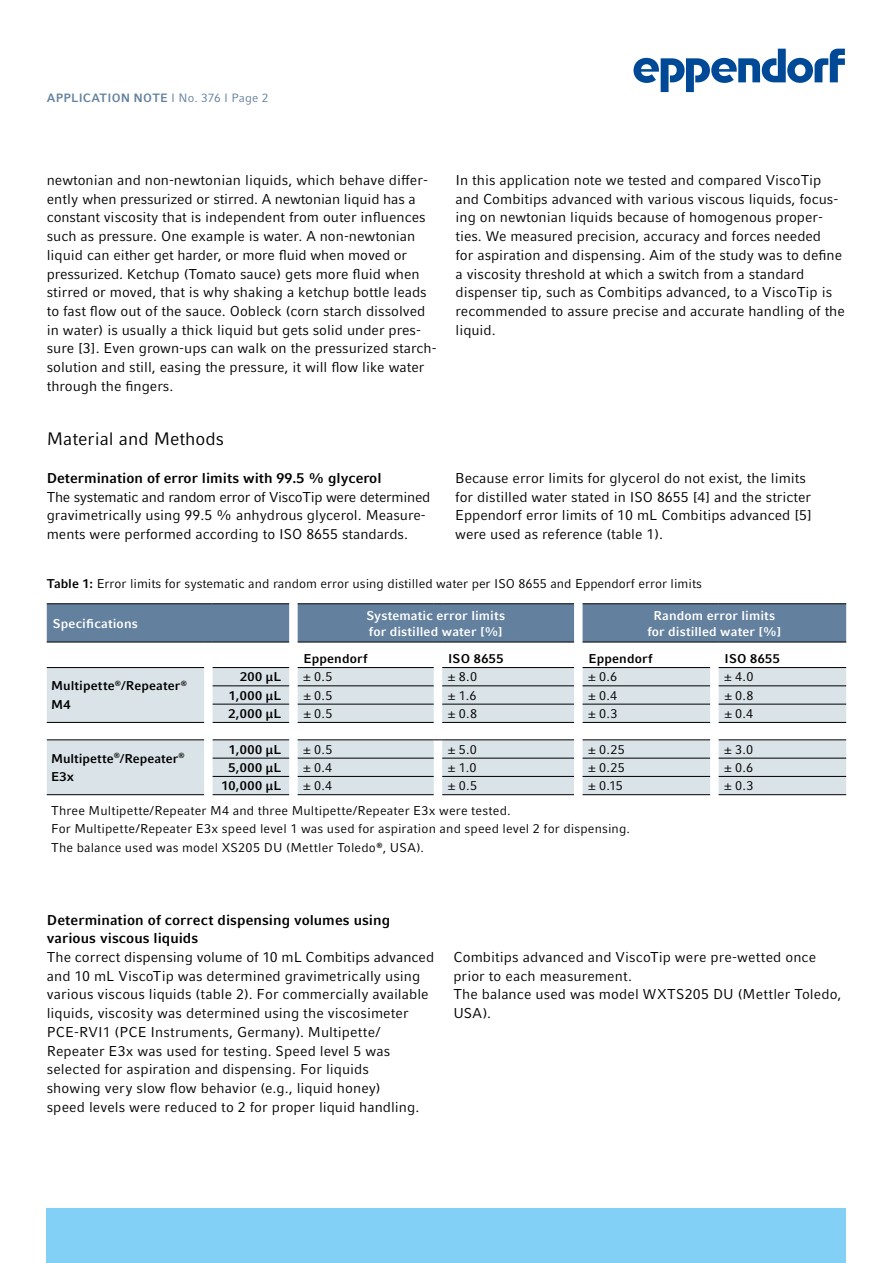
<style>
.page{position:relative;width:893px;height:1263px;background:#fff}
.page>*{position:absolute;margin:0;border:0;box-sizing:border-box;transform-origin:0 0}
.t1{font:18px "Compatil Factfor Eppendorf";color:#000}
.t2{font:14.25px/18.8px "Compatil Factfor Eppendorf";color:#000}
.t3{font:700 14.25px/18.8px "Compatil Factfor Eppendorf";color:#000}
.t4{font:12.75px/18.8px "Compatil Factfor Eppendorf";letter-spacing:.01em;color:#000}
.t5{font:700 12.75px/18.8px "Compatil Factfor Eppendorf";letter-spacing:.01em;color:#000}
.t6{font:700 12.75px/15.8px "Compatil Factfor Eppendorf";letter-spacing:.01em;color:#fff}
.t7{font:700 12px "Compatil Factfor Eppendorf";letter-spacing:.015em;color:#63819e}
.s1{font-weight:400}
.s2{font-weight:700}
</style>
<div class="page">
<div style="left:47px;top:1208px;width:799px;height:55px;background:#82d0f5"></div>
<svg style="left:633px;top:49px;width:212px;height:43px"></svg>
<svg style="left:47px;top:667px;width:799px;height:128px;fill:#dae3e8"></svg>
<svg style="left:213px;top:667px;width:633px;height:55px;background:#d7dfe4"></svg>
<hr style="left:47px;top:667px;width:157px;height:1px;background:#000">
<hr style="left:213px;top:667px;width:76px;height:1px;background:#000">
<hr style="left:298px;top:667px;width:136px;height:1px;background:#000">
<hr style="left:442px;top:667px;width:132px;height:1px;background:#000">
<hr style="left:583px;top:667px;width:127px;height:1px;background:#000">
<hr style="left:719px;top:667px;width:127px;height:1px;background:#000">
<hr style="left:213px;top:686px;width:76px;height:1px;background:#000">
<hr style="left:298px;top:686px;width:136px;height:1px;background:#000">
<hr style="left:442px;top:686px;width:132px;height:1px;background:#000">
<hr style="left:583px;top:686px;width:127px;height:1px;background:#000">
<hr style="left:719px;top:686px;width:127px;height:1px;background:#000">
<hr style="left:213px;top:704px;width:76px;height:1px;background:#000">
<hr style="left:298px;top:704px;width:136px;height:1px;background:#000">
<hr style="left:442px;top:704px;width:132px;height:1px;background:#000">
<hr style="left:583px;top:704px;width:127px;height:1px;background:#000">
<hr style="left:719px;top:704px;width:127px;height:1px;background:#000">
<hr style="left:213px;top:758px;width:76px;height:1px;background:#000">
<hr style="left:298px;top:758px;width:136px;height:1px;background:#000">
<hr style="left:442px;top:758px;width:132px;height:1px;background:#000">
<hr style="left:583px;top:758px;width:127px;height:1px;background:#000">
<hr style="left:719px;top:758px;width:127px;height:1px;background:#000">
<hr style="left:213px;top:776px;width:76px;height:1px;background:#000">
<hr style="left:298px;top:776px;width:136px;height:1px;background:#000">
<hr style="left:442px;top:776px;width:132px;height:1px;background:#000">
<hr style="left:583px;top:776px;width:127px;height:1px;background:#000">
<hr style="left:719px;top:776px;width:127px;height:1px;background:#000">
<hr style="left:47px;top:794px;width:157px;height:1px;background:#000">
<hr style="left:213px;top:794px;width:76px;height:1px;background:#000">
<hr style="left:298px;top:794px;width:136px;height:1px;background:#000">
<hr style="left:442px;top:794px;width:132px;height:1px;background:#000">
<hr style="left:583px;top:794px;width:127px;height:1px;background:#000">
<hr style="left:719px;top:794px;width:127px;height:1px;background:#000">
<hr style="left:298px;top:740px;width:136px;height:1px;background:#000">
<hr style="left:442px;top:740px;width:132px;height:1px;background:#000">
<hr style="left:583px;top:740px;width:127px;height:1px;background:#000">
<hr style="left:719px;top:740px;width:127px;height:1px;background:#000">
<hr style="left:47px;top:722px;width:157px;height:1px;background:#000">
<hr style="left:213px;top:722px;width:76px;height:1px;background:#000">
<hr style="left:298px;top:722px;width:136px;height:1px;background:#000">
<hr style="left:442px;top:722px;width:132px;height:1px;background:#000">
<hr style="left:583px;top:722px;width:127px;height:1px;background:#000">
<hr style="left:719px;top:722px;width:127px;height:1px;background:#000">
<hr style="left:47px;top:740px;width:157px;height:1px;background:#000">
<hr style="left:213px;top:740px;width:76px;height:1px;background:#000">
<svg style="left:47px;top:603px;width:799px;height:40px;background:#637f99"></svg>
<hr style="left:719px;top:642px;width:127px;height:1px;background:#000">
<p class="t7" style="left:47px;top:91px;width:223px">APPLICATION NOTE <span class="s1">I No. 376 I Page 2</span></p>
<p class="t2" style="left:47px;top:171px;width:391px">newtonian and non-newtonian liquids, which behave differ&shy;ently when pressurized or stirred. A newtonian liquid has a constant viscosity that is independent from outer influences such as pressure. One example is water. A non-newtonian liquid can either get harder, or more fluid when moved or pressurized. Ketchup (Tomato sauce) gets more fluid when stirred or moved, that is why shaking a ketchup bottle leads to fast flow out of the sauce. Oobleck (corn starch dissolved in water) is usually a thick liquid but gets solid under pres&shy;sure [3]. Even grown-ups can walk on the pressurized starch&shy;solution and still, easing the pressure, it will flow like water through the fingers.</p>
<p class="t2" style="left:455px;top:171px;width:391px">In this application note we tested and compared ViscoTip and Combitips advanced with various viscous liquids, focus&shy;ing on newtonian liquids because of homogenous proper&shy;ties. We measured precision, accuracy and forces needed<br>for aspiration and dispensing. Aim of the study was to define a viscosity threshold at which a switch from a standard dispenser tip, such as Combitips advanced, to a ViscoTip is recommended to assure precise and accurate handling of the liquid.</p>
<p class="t1" style="left:47px;top:429px;width:179px">Material and Methods</p>
<p class="t3" style="left:47px;top:469px;width:336px">Determination of error limits with 99.5 % glycerol</p>
<p class="t2" style="left:47px;top:487px;width:385px">The systematic and random error of ViscoTip were determined gravimetrically using 99.5 % anhydrous glycerol. Measure&shy;ments were performed according to ISO 8655 standards.</p>
<p class="t2" style="left:455px;top:469px;width:358px">Because error limits for glycerol do not exist, the limits for distilled water stated in ISO 8655 [4] and the stricter Eppendorf error limits of 10 mL Combitips advanced [5] were used as reference (table 1).</p>
<p class="t4" style="left:47px;top:574px;width:657px"><span class="s2">Table 1:</span> Error limits for systematic and random error using distilled water per ISO 8655 and Eppendorf error limits</p>
<p class="t6" style="left:53px;top:615px;width:87px">Specifications</p>
<p class="t6" style="left:367px;top:607px;width:140px">Systematic error limits for distilled water [%]</p>
<p class="t6" style="left:647px;top:607px;width:136px;text-align:center">Random error limits for distilled water [%]</p>
<p class="t5" style="left:304px;top:649px;width:65px">Eppendorf</p>
<p class="t5" style="left:448px;top:649px;width:57px">ISO 8655</p>
<p class="t5" style="left:589px;top:649px;width:65px">Eppendorf</p>
<p class="t5" style="left:725px;top:649px;width:57px">ISO 8655</p>
<p class="t5" style="left:51px;top:677px;width:137px">Multipette<sup>®</sup>/Repeater<sup>®<br></sup>M4</p>
<p class="t5" style="left:240px;top:667px;width:43px">200 µL</p>
<p class="t4" style="left:304px;top:667px;width:30px">± 0.5</p>
<p class="t4" style="left:448px;top:667px;width:30px">± 8.0</p>
<p class="t4" style="left:589px;top:667px;width:30px">± 0.6</p>
<p class="t4" style="left:725px;top:667px;width:30px">± 4.0</p>
<p class="t5" style="left:229px;top:686px;width:54px">1,000 µL</p>
<p class="t4" style="left:304px;top:686px;width:30px">± 0.5</p>
<p class="t4" style="left:448px;top:686px;width:30px">± 1.6</p>
<p class="t4" style="left:589px;top:686px;width:30px">± 0.4</p>
<p class="t4" style="left:725px;top:686px;width:30px">± 0.8</p>
<p class="t5" style="left:228px;top:704px;width:55px">2,000 µL</p>
<p class="t4" style="left:304px;top:704px;width:30px">± 0.5</p>
<p class="t4" style="left:448px;top:704px;width:30px">± 0.8</p>
<p class="t4" style="left:589px;top:704px;width:31px">± 0.3</p>
<p class="t4" style="left:725px;top:704px;width:30px">± 0.4</p>
<p class="t5" style="left:229px;top:740px;width:54px">1,000 µL</p>
<p class="t4" style="left:304px;top:740px;width:30px">± 0.5</p>
<p class="t4" style="left:448px;top:740px;width:30px">± 5.0</p>
<p class="t4" style="left:589px;top:740px;width:38px">± 0.25</p>
<p class="t4" style="left:725px;top:740px;width:30px">± 3.0</p>
<p class="t5" style="left:228px;top:758px;width:54px">5,000 µL</p>
<p class="t4" style="left:304px;top:758px;width:30px">± 0.4</p>
<p class="t4" style="left:448px;top:758px;width:30px">± 1.0</p>
<p class="t4" style="left:589px;top:758px;width:38px">± 0.25</p>
<p class="t4" style="left:725px;top:758px;width:30px">± 0.6</p>
<p class="t5" style="left:222px;top:776px;width:61px">10,000 µL</p>
<p class="t4" style="left:304px;top:776px;width:30px">± 0.4</p>
<p class="t4" style="left:448px;top:776px;width:30px">± 0.5</p>
<p class="t4" style="left:589px;top:776px;width:36px">± 0.15</p>
<p class="t4" style="left:725px;top:776px;width:31px">± 0.3</p>
<p class="t4" style="left:51px;top:801px;width:581px">Three Multipette/Repeater M4 and three Multipette/Repeater E3x were tested.<br>For Multipette/Repeater E3x speed level 1 was used for aspiration and speed level 2 for dispensing.<br>The balance used was model XS205 DU (Mettler Toledo<sup>®</sup>, USA).</p>
<p class="t5" style="left:51px;top:749px;width:135px">Multipette<sup>®</sup>/Repeater<sup>®<br></sup>E3x</p>
<p class="t3" style="left:47px;top:910px;width:345px">Determination of correct dispensing volumes using various viscous liquids</p>
<p class="t2" style="left:47px;top:948px;width:389px">The correct dispensing volume of 10 mL Combitips advanced and 10 mL ViscoTip was determined gravimetrically using various viscous liquids (table 2). For commercially available liquids, viscosity was determined using the viscosimeter PCE-RVI1 (PCE Instruments, Germany). Multipette/ Repeater E3x was used for testing. Speed level 5 was selected for aspiration and dispensing. For liquids<br>showing very slow flow behavior (e.g., liquid honey)<br>speed levels were reduced to 2 for proper liquid handling.</p>
<p class="t2" style="left:453px;top:948px;width:390px">Combitips advanced and ViscoTip were pre-wetted once prior to each measurement.<br>The balance used was model WXTS205 DU (Mettler Toledo, USA).</p>
</div>
